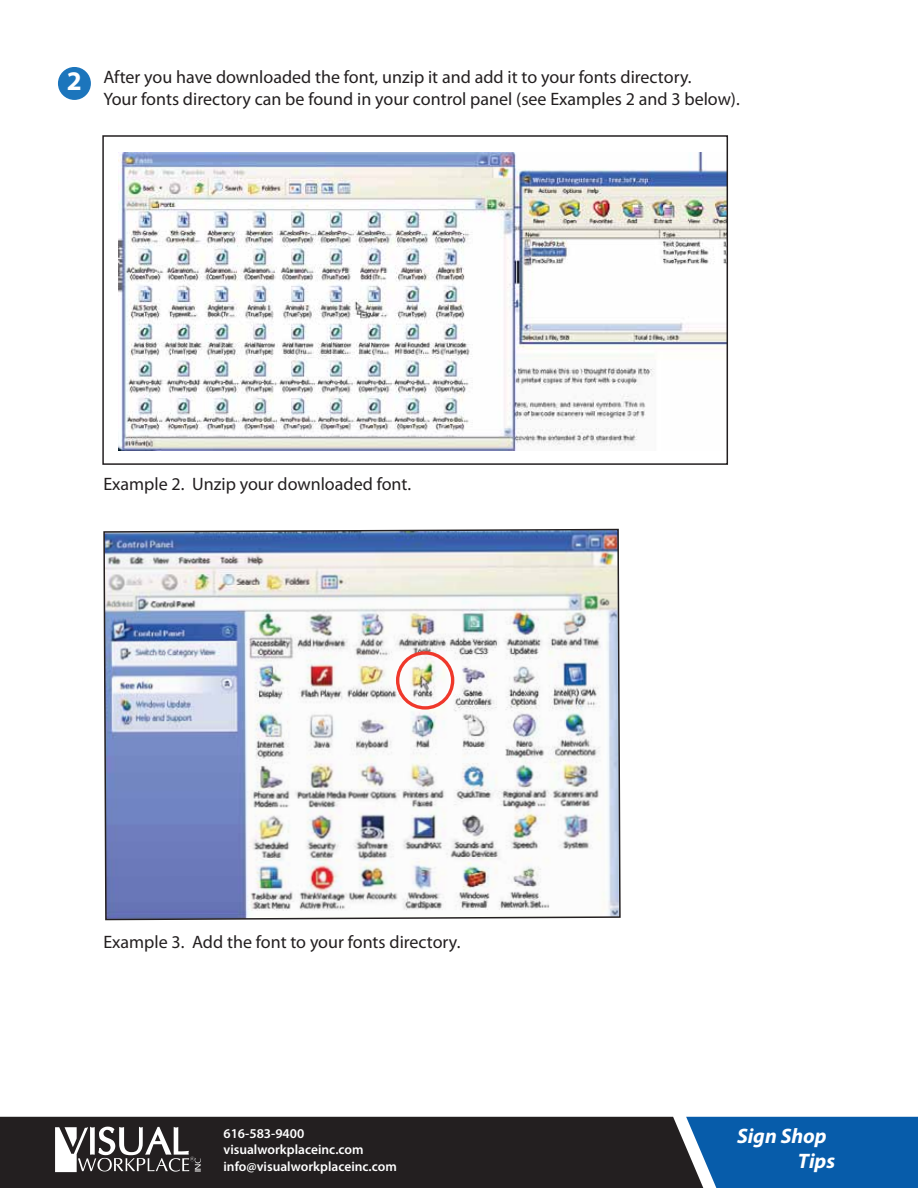
<style>
.page{position:relative;width:918px;height:1188px;background:#fff}
.page>*{position:absolute;margin:0;border:0;box-sizing:border-box;transform-origin:0 0}
.t1{font:italic 700 21px/25.2px "Myriad Pro";color:#fff}
.t2{font:18px/21.6px "Myriad Pro";color:#231f20}
.t3{font:600 13.5px/16.2px "Myriad Pro";color:#fff}
.s1{font-weight:700;font-size:27px;color:#fff}
</style>
<div class="page">
<div style="left:0;top:1117px;width:686px;height:71px;background:#231f20"></div>
<svg style="left:55px;top:1127px;width:146px;height:45px"></svg>
<svg style="left:686px;top:1117px;width:232px;height:71px;background:#1362aa"></svg>
<div style="left:59px;top:68px;width:31px;height:31px;background:#1c75bc;border-radius:50%"></div>
<div style="left:58px;top:67px;width:33px;height:33px;border:2px solid #1c75bc;border-radius:50%"></div>
<img style="left:103px;top:528px;width:518px;height:393px">
<div style="left:396px;top:651px;width:58px;height:59px;border:3px solid #ef382b;border-radius:50%"></div>
<img style="left:119px;top:152px;width:606px;height:298px">
<div style="left:102px;top:135px;width:626px;height:330px;border:2px solid #231f20"></div>
<p class="t2" style="left:103px;top:66px;width:638px;text-indent:-36px"><span class="s1">2</span> After you have downloaded the font, unzip it and add it to your fonts directory.<br>Your fonts directory can be found in your control panel (see Examples 2 and 3 below).</p>
<p class="t2" style="left:103px;top:473px;width:309px">Example 2. Unzip your downloaded font.</p>
<p class="t2" style="left:103px;top:931px;width:359px">Example 3. Add the font to your fonts directory.</p>
<p class="t3" style="left:224px;top:1125px;width:175px">616-583-9400 visualworkplaceinc.com info@visualworkplaceinc.com</p>
<p class="t1" style="left:798px;top:1123px;width:39px;text-indent:-61px">Sign Shop<br>Tips</p>
</div>
